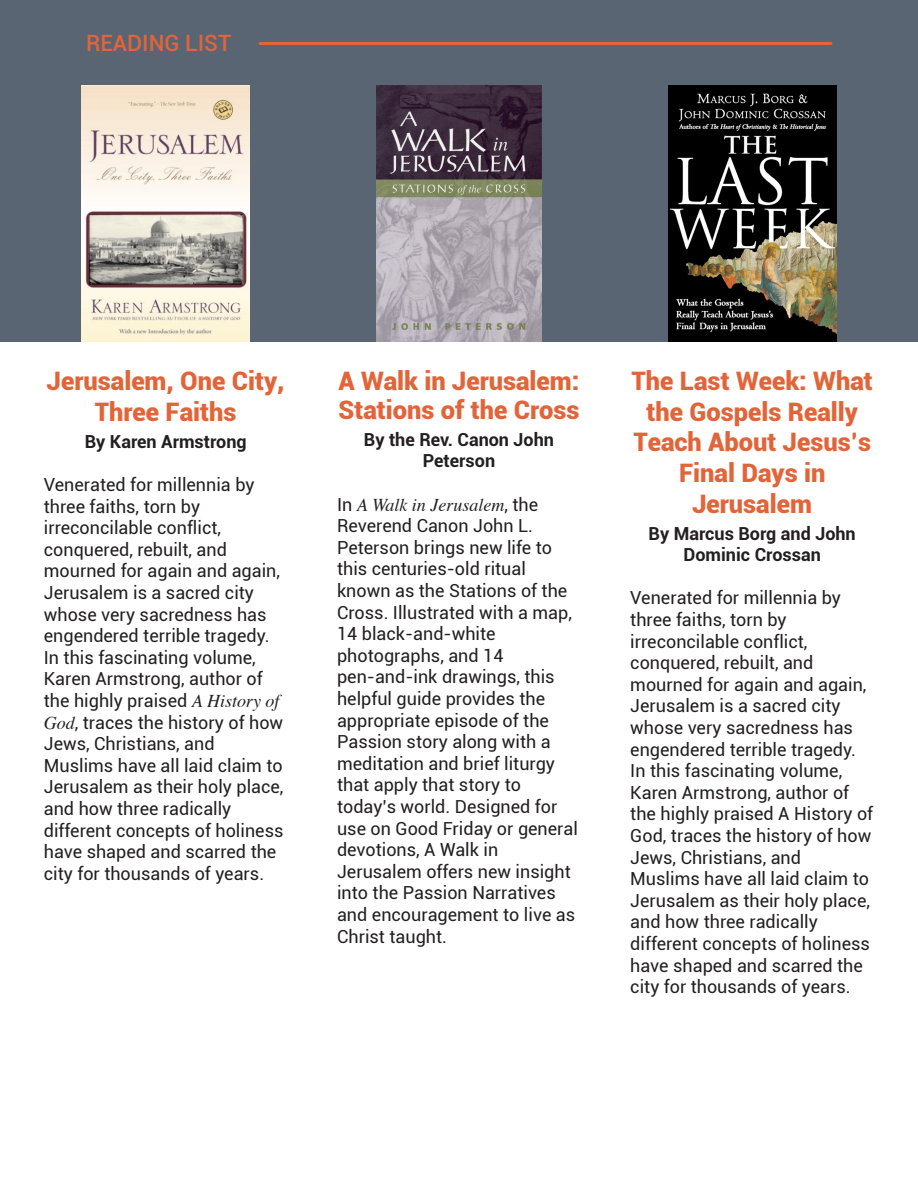
<style>
.page{position:relative;width:918px;height:1188px;background:#fff}
.page>*{position:absolute;margin:0;border:0;box-sizing:border-box;transform-origin:0 0}
.t1{font:900 25.5px/30.6px "Roboto";color:#e26439;text-align:center}
.t2{font:500 22.5px "Roboto";color:#e26439}
.t3{font:18px/21.6px "Roboto";color:#231f20}
.t4{font:700 18px/21.6px "Roboto";color:#231f20;text-align:center}
.t5{font:italic 18px "Times";color:#231f20}
.s1{font-family:"Times";font-style:italic}
.s2{font-family:"Roboto";font-style:normal}
</style>
<div class="page">
<div style="left:0;top:0;width:918px;height:341px;background:#5a6574"></div>
<hr style="left:260px;top:42px;width:571px;height:3px;background:#e26439">
<img style="left:82px;top:86px;width:168px;height:255px">
<img style="left:377px;top:86px;width:164px;height:255px">
<img style="left:668px;top:86px;width:168px;height:256px">
<p class="t2" style="left:86px;top:27px;width:147px">READING LIST</p>
<h1 class="t1" style="left:47px;top:365px;width:239px">Jerusalem, One City,<br>Three Faiths</h1>
<p class="t4" style="left:85px;top:430px;width:164px">By Karen Armstrong</p>
<p class="t3" style="left:44px;top:473px;width:241px">Venerated for millennia by three faiths, torn by irreconcilable conflict, conquered, rebuilt, and mourned for again and again,<br>Jerusalem is a sacred city whose very sacredness has engendered terrible tragedy.<br>In this fascinating volume,<br>Karen Armstrong, author of the highly praised <span class="s1">A History of<br>God</span>, traces the history of how<br>Jews, Christians, and<br>Muslims have all laid claim to<br>Jerusalem as their holy place, and how three radically different concepts of holiness have shaped and scarred the city for thousands of years.</p>
<h1 class="t1" style="left:338px;top:366px;width:243px;line-height:28.5px;text-align:left">A Walk in Jerusalem:<br>Stations of the Cross</h1>
<p class="t4" style="left:364px;top:428px;width:192px">By the Rev. Canon John<br>Peterson</p>
<p class="t5" style="left:337px;top:489px;width:203px"><span class="s2">In</span> A Walk in Jerusalem<span class="s2">, the</span></p>
<p class="t3" style="left:337px;top:514px;width:242px">Reverend Canon John L.<br>Peterson brings new life to this centuries-old ritual known as the Stations of the<br>Cross. Illustrated with a map,<br>14 black-and-white photographs, and 14 pen-and-ink drawings, this helpful guide provides the appropriate episode of the<br>Passion story along with a meditation and brief liturgy that apply that story to today’s world. Designed for use on Good Friday or general devotions, A Walk in<br>Jerusalem offers new insight into the Passion Narratives and encouragement to live as<br>Christ taught.</p>
<h1 class="t1" style="left:632px;top:365px;width:243px">The Last Week: What the Gospels Really<br>Teach About Jesus’s<br>Final Days in<br>Jerusalem</h1>
<p class="t4" style="left:649px;top:522px;width:209px">By Marcus Borg and John<br>Dominic Crossan</p>
<p class="t3" style="left:630px;top:587px;width:244px">Venerated for millennia by three faiths, torn by irreconcilable conflict, conquered, rebuilt, and mourned for again and again,<br>Jerusalem is a sacred city whose very sacredness has engendered terrible tragedy.<br>In this fascinating volume,<br>Karen Armstrong, author of the highly praised A History of<br>God, traces the history of how<br>Jews, Christians, and<br>Muslims have all laid claim to<br>Jerusalem as their holy place, and how three radically different concepts of holiness have shaped and scarred the city for thousands of years.</p>
</div>
